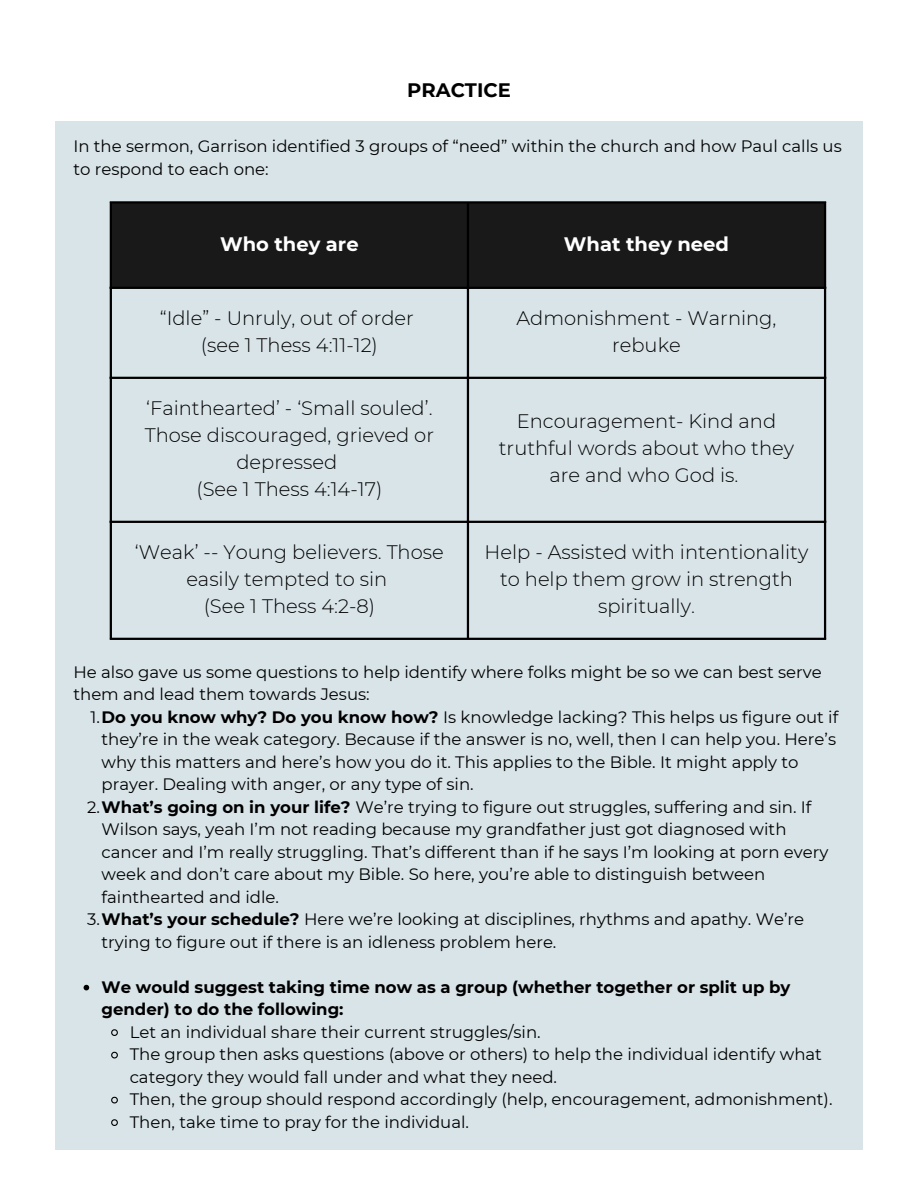
<style>
.page{position:relative;width:918px;height:1188px;background:#fff}
.page>*{position:absolute;margin:0;border:0;box-sizing:border-box;transform-origin:0 0}
.t1{font:300 19.5px/27px "Montserrat";color:#000;text-align:center}
.t2{font:700 19.5px "Montserrat";color:#fff}
.t3{font:700 19.5px "Montserrat";color:#000}
.t4{font:16.5px/22.5px "Montserrat";color:#000}
.t5{font:700 16.5px/22.5px "Montserrat";color:#000}
.s1{font-weight:700}
</style>
<div class="page">
<div style="left:55px;top:121px;width:808px;height:1028px;background:#d9e4e9"></div>
<div style="left:112px;top:204px;width:712px;height:83px;background:#191919"></div>
<hr style="left:110px;top:204px;width:2px;height:434px;background:#000">
<hr style="left:467px;top:204px;width:2px;height:434px;background:#000">
<hr style="left:824px;top:204px;width:2px;height:434px;background:#000">
<hr style="left:110px;top:201px;width:716px;height:3px;background:#000">
<hr style="left:110px;top:287px;width:716px;height:2px;background:#000">
<hr style="left:110px;top:377px;width:716px;height:2px;background:#000">
<hr style="left:110px;top:521px;width:716px;height:2px;background:#000">
<hr style="left:110px;top:638px;width:716px;height:2px;background:#000">
<svg style="left:84px;top:985px;width:5px;height:5px"></svg>
<svg style="left:111px;top:1029px;width:7px;height:7px"></svg>
<svg style="left:111px;top:1051px;width:7px;height:8px"></svg>
<svg style="left:111px;top:1096px;width:7px;height:8px"></svg>
<svg style="left:111px;top:1119px;width:7px;height:7px"></svg>
<p class="t3" style="left:407px;top:79px;width:105px">PRACTICE</p>
<p class="t4" style="left:73px;top:135px;width:770px">In the sermon, Garrison identified 3 groups of “need” within the church and how Paul calls us to respond to each one:</p>
<h1 class="t2" style="left:220px;top:232px;width:140px">Who they are</h1>
<p class="t2" style="left:564px;top:232px;width:167px">What they need</p>
<p class="t1" style="left:160px;top:304px;width:256px">“Idle” - Unruly, out of order</p>
<p class="t1" style="left:201px;top:331px;width:179px">(see 1 Thess 4:11-12)</p>
<p class="t1" style="left:145px;top:394px;width:291px">‘Fainthearted’ - ‘Small souled’.<br>Those discouraged, grieved or depressed</p>
<p class="t1" style="left:196px;top:475px;width:187px">(See 1 Thess 4:14-17)</p>
<p class="t1" style="left:135px;top:538px;width:310px">‘Weak’ -- Young believers. Those easily tempted to sin</p>
<p class="t1" style="left:204px;top:592px;width:173px">(See 1 Thess 4:2-8)</p>
<p class="t1" style="left:516px;top:304px;width:262px">Admonishment - Warning, rebuke</p>
<p class="t1" style="left:499px;top:408px;width:297px">Encouragement- Kind and truthful words about who they are and who God is.</p>
<p class="t1" style="left:485px;top:538px;width:325px">Help - Assisted with intentionality to help them grow in strength spiritually.</p>
<p class="t4" style="left:73px;top:661px;width:750px">He also gave us some questions to help identify where folks might be so we can best serve them and lead them towards Jesus:</p>
<p class="t4" style="left:102px;top:706px;width:738px;text-indent:-11px">1.<span class="s1">Do you know why? Do you know how?</span> Is knowledge lacking? This helps us figure out if they’re in the weak category. Because if the answer is no, well, then I can help you. Here’s why this matters and here’s how you do it. This applies to the Bible. It might apply to prayer. Dealing with anger, or any type of sin.</p>
<p class="t4" style="left:102px;top:796px;width:728px;text-indent:-15px">2.<span class="s1">What’s going on in your life?</span> We’re trying to figure out struggles, suffering and sin. If Wilson says, yeah I’m not reading because my grandfather just got diagnosed with cancer and I’m really struggling. That’s different than if he says I’m looking at porn every week and don’t care about my Bible. So here, you’re able to distinguish between fainthearted and idle.</p>
<p class="t4" style="left:102px;top:908px;width:704px;text-indent:-15px">3.<span class="s1">What’s your schedule?</span> Here we’re looking at disciplines, rhythms and apathy. We’re trying to figure out if there is an idleness problem here.</p>
<p class="t5" style="left:102px;top:976px;width:690px">We would suggest taking time now as a group (whether together or split up by gender) to do the following:</p>
<p class="t4" style="left:130px;top:1021px;width:413px">Let an individual share their current struggles/sin.</p>
<p class="t4" style="left:130px;top:1043px;width:694px">The group then asks questions (above or others) to help the individual identify what category they would fall under and what they need.</p>
<p class="t4" style="left:130px;top:1088px;width:704px">Then, the group should respond accordingly (help, encouragement, admonishment).</p>
<p class="t4" style="left:130px;top:1111px;width:341px">Then, take time to pray for the individual.</p>
</div>
